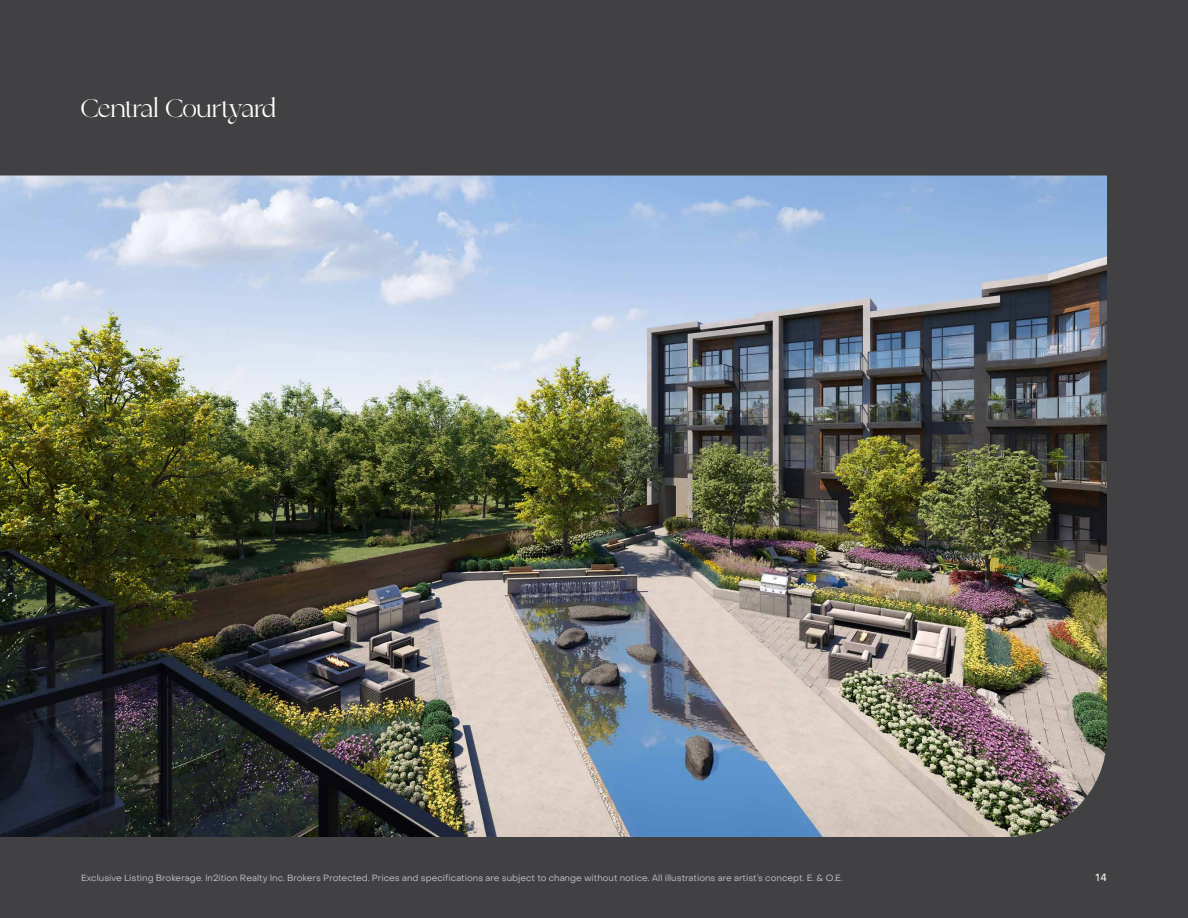
<style>
.page{position:relative;width:1188px;height:918px;background:#414042}
.page>*{position:absolute;margin:0;border:0;box-sizing:border-box;transform-origin:0 0}
.t1{font:27px "Zephyr";color:#fff}
.t2{font:10.5px "Object Sans";color:#fff}
.t3{font:9px "Object Sans";color:#bcbec0}
</style>
<div class="page">
<img style="left:0;top:176px;width:1107px;height:661px">
<h1 class="t1" style="left:81px;top:93px;width:197px">Central Courtyard</h1>
<p class="t3" style="left:81px;top:872px;width:763px">Exclusive Listing Brokerage. ln2ition Realty Inc. Brokers Protected. Prices and specifications are subject to change without notice. All illustrations are artist’s concept. E. &amp; O.E.</p>
<p class="t2" style="left:1096px;top:871px;width:13px">14</p>
</div>
